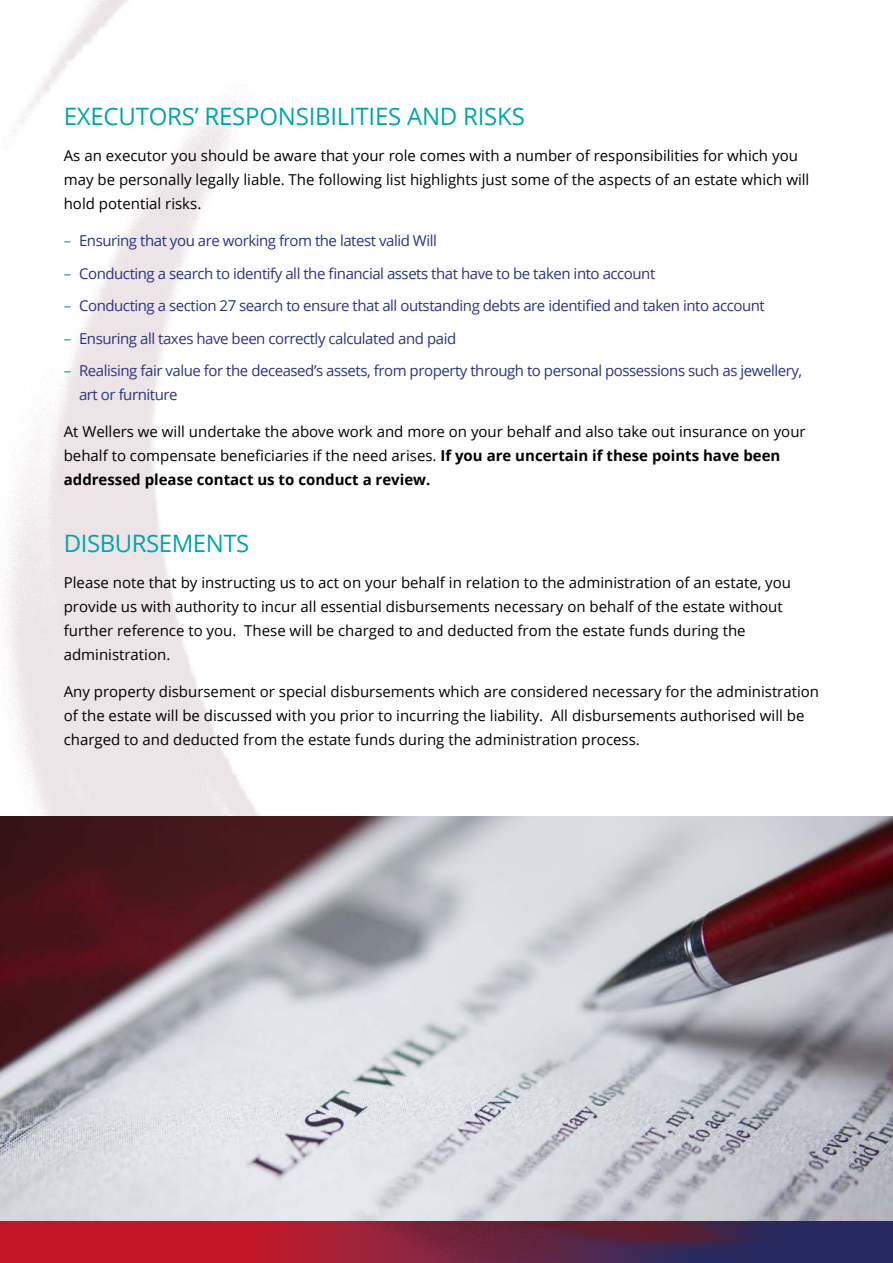
<style>
.page{position:relative;width:893px;height:1263px;background:#fff}
.page>*{position:absolute;margin:0;border:0;box-sizing:border-box;transform-origin:0 0}
.t1{font:24px "Open Sans";letter-spacing:-.01em;color:#00a5a9}
.t2{font:15px/24px "Open Sans";color:#000}
.t3{font:15px/24px "Open Sans";letter-spacing:-.03em;color:#283583}
.s1{color:#00a5a9}
.s2{font-weight:700}
</style>
<div class="page">
<img style="left:0;top:0;width:261px;height:816px">
<img style="left:0;top:816px;width:893px;height:447px">
<h1 class="t1" style="left:64px;top:100px;width:463px">EXECUTORS’ RESPONSIBILITIES AND RISKS</h1>
<p class="t2" style="left:64px;top:144px;width:747px">As an executor you should be aware that your role comes with a number of responsibilities for which you may be personally legally liable. The following list highlights just some of the aspects of an estate which will hold potential risks.</p>
<p class="t3" style="left:64px;top:228px;width:375px"><span class="s1">–</span> Ensuring that you are working from the latest valid Will</p>
<p class="t3" style="left:64px;top:261px;width:593px"><span class="s1">–</span> Conducting a search to identify all the financial assets that have to be taken into account</p>
<p class="t3" style="left:64px;top:293px;width:702px"><span class="s1">–</span> Conducting a section 27 search to ensure that all outstanding debts are identified and taken into account</p>
<p class="t3" style="left:64px;top:326px;width:394px"><span class="s1">–</span> Ensuring all taxes have been correctly calculated and paid</p>
<p class="t3" style="left:79px;top:358px;width:725px;text-indent:-15px"><span class="s1">–</span> Realising fair value for the deceased’s assets, from property through to personal possessions such as jewellery, art or furniture</p>
<p class="t2" style="left:64px;top:419px;width:743px">At Wellers we will undertake the above work and more on your behalf and also take out insurance on your behalf to compensate beneficiaries if the need arises. <span class="s2">If you are uncertain if these points have been addressed please contact us to conduct a review.</span></p>
<h1 class="t1" style="left:64px;top:526px;width:187px">DISBURSEMENTS</h1>
<p class="t2" style="left:64px;top:570px;width:729px">Please note that by instructing us to act on your behalf in relation to the administration of an estate, you provide us with authority to incur all essential disbursements necessary on behalf of the estate without further reference to you. These will be charged to and deducted from the estate funds during the administration.</p>
<p class="t2" style="left:64px;top:679px;width:757px">Any property disbursement or special disbursements which are considered necessary for the administration of the estate will be discussed with you prior to incurring the liability. All disbursements authorised will be charged to and deducted from the estate funds during the administration process.</p>
</div>
